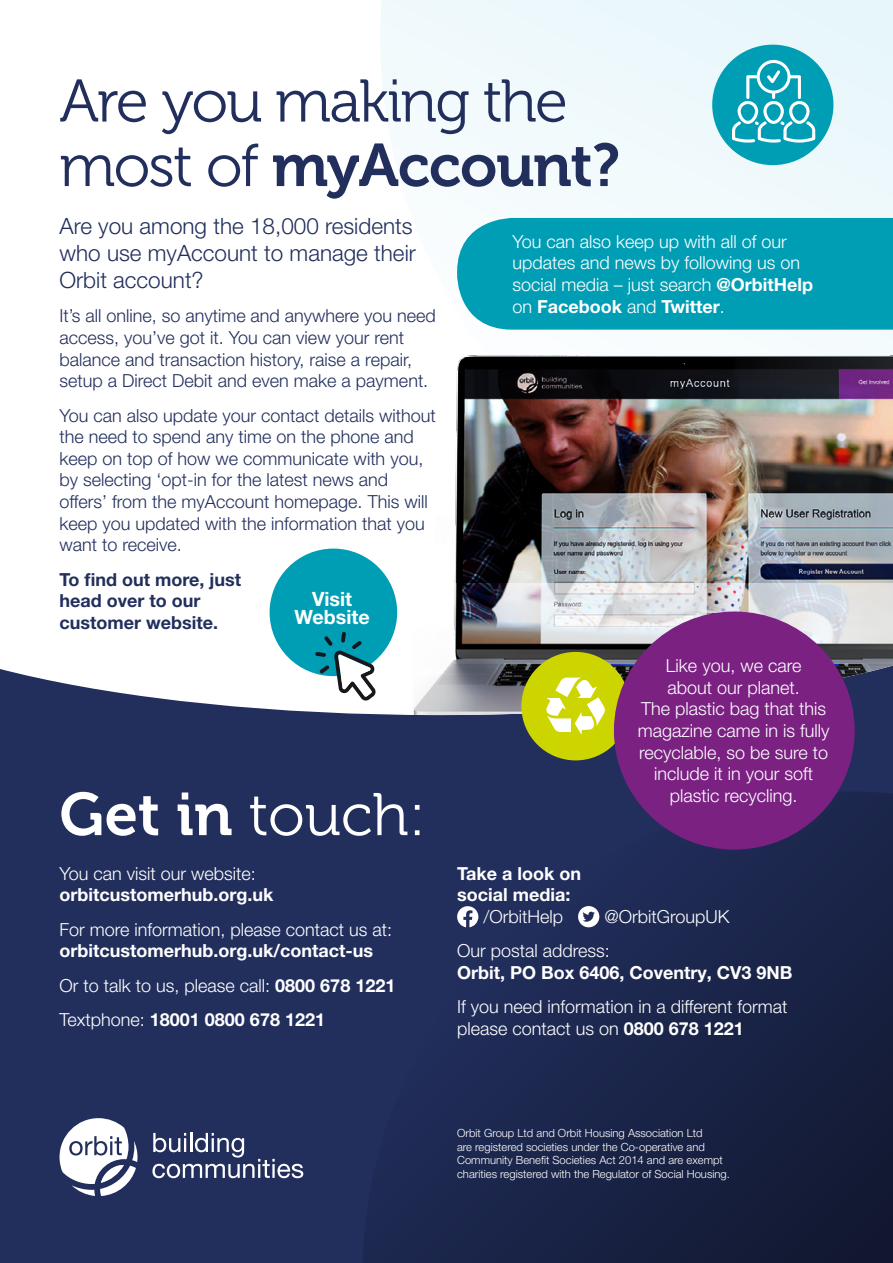
<style>
.page{position:relative;width:893px;height:1263px;background:#fff}
.page>*{position:absolute;margin:0;border:0;box-sizing:border-box;transform-origin:0 0}
.t1{font:60px "Museo 700";letter-spacing:-.02em;color:#222f5d}
.t2{font:60px "Museo 300";letter-spacing:-.03em;color:#222f5d}
.t3{font:60px "Museo 300";color:#fff}
.t4{font:300 22.5px/27px "Helvetica Neue LT Pro";color:#222f5d}
.t5{font:700 19.65px/17.5px "Helvetica Neue LT Pro";color:#fff;text-align:center}
.t6{font:300 18px/21.6px "Helvetica Neue LT Pro";color:#fff}
.t7{font:300 18px/21.6px "Helvetica Neue LT Pro";color:#222f5d}
.t8{font:700 18px/34.3px "Helvetica Neue LT Pro";color:#fff}
.t9{font:700 18px/21.6px "Helvetica Neue LT Pro";color:#222f5d}
.t10{font:300 11.25px/13.5px "Helvetica Neue LT Pro";color:#fff}
.s1{font-family:"Museo 300"}
.s2{font-weight:700}
.s3{font-family:"Museo 700"}
.s4{font-weight:300}
</style>
<div class="page">
<div style="left:0;top:566px;width:893px;height:697px;background:#222f5d"></div>
<svg style="left:0;top:571px;width:413px;height:144px;background:#e0e2e9"></svg>
<img style="left:413px;top:583px;width:480px;height:132px">
<div style="left:0;top:274px;width:893px;height:297px;background:#fff"></div>
<svg style="left:363px;top:744px;width:530px;height:519px"></svg>
<img style="left:436px;top:583px;width:457px;height:58px">
<img style="left:361px;top:0;width:532px;height:583px">
<div style="left:457px;top:218px;width:436px;height:112px;background:#009eb5"></div>
<div style="left:521px;top:652px;width:109px;height:108px;background:#cdd500;border-radius:50%"></div>
<svg style="left:546px;top:677px;width:59px;height:58px"></svg>
<svg style="left:457px;top:906px;width:21px;height:21px"></svg>
<svg style="left:578px;top:906px;width:21px;height:21px"></svg>
<svg style="left:60px;top:1118px;width:77px;height:78px"></svg>
<svg style="left:152px;top:1133px;width:151px;height:45px"></svg>
<div style="left:614px;top:611px;width:241px;height:238px;background:#7a2182;border-radius:50%"></div>
<div style="left:712px;top:45px;width:121px;height:120px;background:#009eb5;border-radius:50%"></div>
<svg style="left:732px;top:60px;width:83px;height:83px"></svg>
<div style="left:270px;top:549px;width:127px;height:127px;background:#009eb5;border-radius:50%"></div>
<svg style="left:315px;top:632px;width:61px;height:68px"></svg>
<h1 class="t2" style="left:60px;top:69px;width:510px">Are you making the</h1>
<h1 class="t1" style="left:60px;top:132px;width:562px"><span class="s1">most of</span> myAccount?</h1>
<p class="t6" style="left:512px;top:230px;width:302px">You can also keep up with all of our updates and news by following us on social media – just search <span class="s2">@OrbitHelp </span>on <span class="s2">Facebook</span> and <span class="s2">Twitter</span>.</p>
<p class="t4" style="left:60px;top:212px;width:358px">Are you among the 18,000 residents who use myAccount to manage their<br>Orbit account?</p>
<p class="t7" style="left:60px;top:305px;width:378px">It’s all online, so anytime and anywhere you need access, you’ve got it. You can view your rent balance and transaction history, raise a repair, setup a Direct Debit and even make a payment.</p>
<p class="t7" style="left:60px;top:404px;width:378px">You can also update your contact details without the need to spend any time on the phone and keep on top of how we communicate with you, by selecting ‘opt-in for the latest news and offers’ from the myAccount homepage. This will keep you updated with the information that you want to receive.</p>
<p class="t9" style="left:60px;top:568px;width:183px">To find out more, just head over to our customer website.</p>
<p class="t5" style="left:295px;top:590px;width:77px">Visit<br>Website</p>
<h1 class="t3" style="left:60px;top:782px;width:368px"><span class="s3">Get in</span> touch:</h1>
<p class="t6" style="left:60px;top:862px;width:198px">You can visit our website:</p>
<p class="t8" style="left:60px;top:877px;width:215px">orbitcustomerhub.org.uk</p>
<p class="t6" style="left:60px;top:918px;width:334px">For more information, please contact us at:</p>
<p class="t8" style="left:60px;top:933px;width:337px">orbitcustomerhub.org.uk/contact-us<br><span class="s4">Or to talk to us, please call:</span> 0800 678 1221<br><span class="s4">Textphone:</span> 18001 0800 678 1221</p>
<p class="t6" style="left:638px;top:655px;width:193px;text-align:center">Like you, we care<br>about our planet.<br>The plastic bag that this magazine came in is fully recyclable, so be sure to include it in your soft plastic recycling.</p>
<p class="t8" style="left:457px;top:862px;width:125px;line-height:21.6px">Take a look on social media:</p>
<p class="t6" style="left:483px;top:905px;width:81px">/OrbitHelp</p>
<p class="t6" style="left:457px;top:899px;width:274px;line-height:34.3px;text-indent:147px">@OrbitGroupUK<br>Our postal address:</p>
<p class="t8" style="left:457px;top:955px;width:337px">Orbit, PO Box 6406, Coventry, CV3 9NB</p>
<p class="t6" style="left:457px;top:996px;width:332px">If you need information in a different format please contact us on <span class="s2">0800 678 1221</span></p>
<p class="t10" style="left:457px;top:1126px;width:274px">Orbit Group Ltd and Orbit Housing Association Ltd<br>are registered societies under the Co-operative and Community Benefit Societies Act 2014 and are exempt charities registered with the Regulator of Social Housing.</p>
</div>
